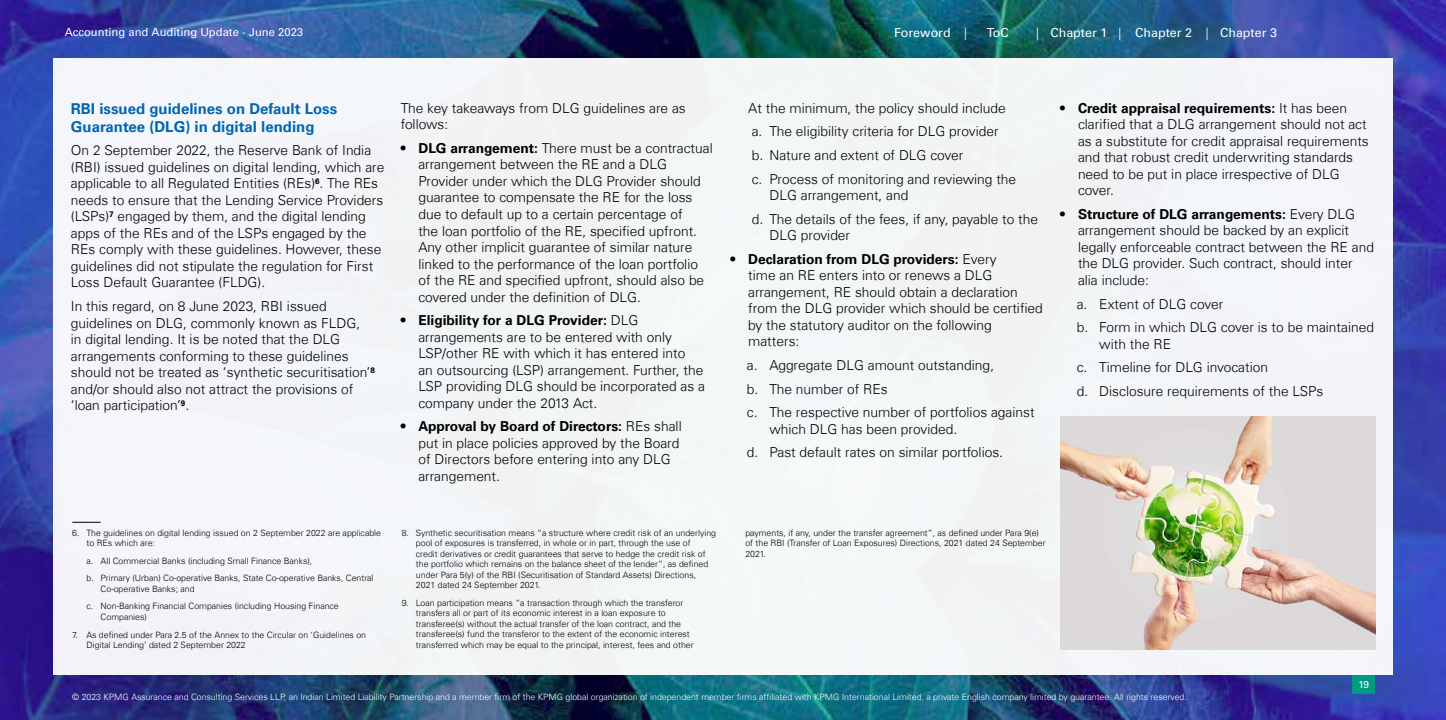
<style>
.page{position:relative;width:1446px;height:720px;background:#fff}
.page>*{position:absolute;margin:0;border:0;box-sizing:border-box;transform-origin:0 0}
.t1{font:700 15px/18px "Universfor KPMG";color:#0066b3}
.t2{font:300 13.75px/16.5px "Universfor KPMG";color:#000}
.t3{font:12.5px "Universfor KPMG";color:#fff}
.t4{font:11.25px "Universfor KPMG";color:#fff}
.t5{font:10px "Universfor KPMG";color:#fff}
.t6{font:300 8.75px/10.5px "Universfor KPMG";color:#000}
.t7{font:300 8.75px "Universfor KPMG";color:#fff}
.s1{font-weight:300}
.s2{font-weight:700}
</style>
<div class="page">
<img style="left:0;top:0;width:1446px;height:719px">
<div style="left:53px;top:58px;width:1340px;height:617px;background:#f3f6f8"></div>
<svg style="left:72px;top:521px;width:29px;height:1px"></svg>
<img style="left:1060px;top:416px;width:315px;height:233px">
<div style="left:1352px;top:675px;width:23px;height:18px;background:#009a81"></div>
<p class="t4" style="left:65px;top:26px;width:240px">Accounting and Auditing Update - June 2023</p>
<p class="t3" style="left:894px;top:25px;width:74px">Foreword <span class="s1">|</span></p>
<p class="t3" style="left:986px;top:25px;width:24px">ToC</p>
<p class="t3" style="left:1036px;top:25px;width:242px"><span class="s1">|</span> Chapter 1 <span class="s1">|</span> Chapter 2 <span class="s1">|</span> Chapter 3</p>
<p class="t1" style="left:71px;top:99px;width:268px">RBI issued guidelines on Default Loss<br>Guarantee (DLG) in digital lending</p>
<p class="t2" style="left:71px;top:142px;width:315px">On 2 September 2022, the Reserve Bank of India (RBI) issued guidelines on digital lending, which are applicable to all Regulated Entities (REs)<sup>6</sup>. The REs needs to ensure that the Lending Service Providers (LSPs)<sup>7</sup> engaged by them, and the digital lending apps of the REs and of the LSPs engaged by the REs comply with these guidelines. However, these guidelines did not stipulate the regulation for First Loss Default Guarantee (FLDG).</p>
<p class="t2" style="left:71px;top:298px;width:305px">In this regard, on 8 June 2023, RBI issued guidelines on DLG, commonly known as FLDG,<br>in digital lending. It is be noted that the DLG arrangements conforming to these guidelines should not be treated as ‘synthetic securitisation’<sup>8 </sup>and/or should also not attract the provisions of ‘loan participation’<sup>9</sup>.</p>
<p class="t2" style="left:401px;top:100px;width:287px">The key takeaways from DLG guidelines are as follows:</p>
<p class="t2" style="left:418px;top:140px;width:296px;text-indent:-18px"><span class="s2">• DLG arrangement:</span> There must be a contractual arrangement between the RE and a DLG Provider under which the DLG Provider should guarantee to compensate the RE for the loss due to default up to a certain percentage of<br>the loan portfolio of the RE, specified upfront.<br>Any other implicit guarantee of similar nature linked to the performance of the loan portfolio of the RE and specified upfront, should also be covered under the definition of DLG.</p>
<p class="t2" style="left:418px;top:312px;width:288px;text-indent:-18px"><span class="s2">• Eligibility for a DLG Provider:</span> DLG arrangements are to be entered with only LSP/other RE with which it has entered into<br>an outsourcing (LSP) arrangement. Further, the LSP providing DLG should be incorporated as a company under the 2013 Act.</p>
<p class="t2" style="left:418px;top:418px;width:265px;text-indent:-18px"><span class="s2">• Approval by Board of Directors:</span> REs shall put in place policies approved by the Board of Directors before entering into any DLG arrangement.</p>
<p class="t2" style="left:748px;top:96px;width:269px;line-height:23.6px">At the minimum, the policy should include a. The eligibility criteria for DLG provider<br>b. Nature and extent of DLG cover<br>c. Process of monitoring and reviewing the</p>
<p class="t2" style="left:752px;top:183px;width:288px;line-height:23.6px;text-indent:18px">DLG arrangement, and<br>d. The details of the fees, if any, payable to the</p>
<p class="t2" style="left:769px;top:227px;width:82px">DLG provider</p>
<p class="t2" style="left:748px;top:250px;width:296px;text-indent:-18px"><span class="s2">• Declaration from DLG providers:</span> Every<br>time an RE enters into or renews a DLG arrangement, RE should obtain a declaration from the DLG provider which should be certified by the statutory auditor on the following matters:</p>
<p class="t2" style="left:747px;top:353px;width:289px;line-height:23.6px">a. Aggregate DLG amount outstanding,<br>b. The number of REs<br>c. The respective number of portfolios against</p>
<p class="t2" style="left:747px;top:417px;width:258px;line-height:23.6px;text-indent:22px">which DLG has been provided.<br>d. Past default rates on similar portfolios.</p>
<p class="t2" style="left:1078px;top:99px;width:292px;text-indent:-18px"><span class="s2">• Credit appraisal requirements:</span> It has been clarified that a DLG arrangement should not act as a substitute for credit appraisal requirements and that robust credit underwriting standards need to be put in place irrespective of DLG cover.</p>
<p class="t2" style="left:1078px;top:206px;width:297px;text-indent:-18px"><span class="s2">• Structure of DLG arrangements:</span> Every DLG arrangement should be backed by an explicit legally enforceable contract between the RE and the DLG provider. Such contract, should inter alia include:</p>
<p class="t2" style="left:1077px;top:292px;width:299px;line-height:23.6px">a. Extent of DLG cover<br>b. Form in which DLG cover is to be maintained</p>
<p class="t2" style="left:1077px;top:332px;width:248px;line-height:23.6px;text-indent:22px">with the RE<br>c. Timeline for DLG invocation<br>d. Disclosure requirements of the LSPs</p>
<p class="t6" style="left:86px;top:527px;width:296px;text-indent:-14px">6. The guidelines on digital lending issued on 2 September 2022 are applicable to REs which are:</p>
<p class="t6" style="left:86px;top:551px;width:289px;line-height:17.6px">a. All Commercial Banks (including Small Finance Banks),<br>b. Primary (Urban) Co-operative Banks, State Co-operative Banks, Central</p>
<p class="t6" style="left:86px;top:579px;width:254px;line-height:17.6px;text-indent:14px">Co-operative Banks; and<br>c. Non-Banking Financial Companies (including Housing Finance</p>
<p class="t6" style="left:101px;top:611px;width:48px">Companies)</p>
<p class="t6" style="left:86px;top:629px;width:281px;text-indent:-14px">7. As defined under Para 2.5 of the Annex to the Circular on ‘Guidelines on<br>Digital Lending’ dated 2 September 2022</p>
<p class="t6" style="left:416px;top:527px;width:302px;text-indent:-14px">8. Synthetic securitisation means “a structure where credit risk of an underlying pool of exposures is transferred, in whole or in part, through the use of<br>credit derivatives or credit guarantees that serve to hedge the credit risk of the portfolio which remains on the balance sheet of the lender”, as defined under Para 5(y) of the RBI (Securitisation of Standard Assets) Directions, 2021 dated 24 September 2021.</p>
<p class="t6" style="left:416px;top:597px;width:279px;text-indent:-14px">9. Loan participation means “a transaction through which the transferor transfers all or part of its economic interest in a loan exposure to transferee(s) without the actual transfer of the loan contract, and the transferee(s) fund the transferor to the extent of the economic interest transferred which may be equal to the principal, interest, fees and other</p>
<p class="t6" style="left:745px;top:527px;width:302px">payments, if any, under the transfer agreement”, as defined under Para 9(e) of the RBI (Transfer of Loan Exposures) Directions, 2021 dated 24 September<br>2021.</p>
<p class="t5" style="left:1358px;top:678px;width:12px">19</p>
<p class="t7" style="left:72px;top:691px;width:1116px">© 2023 KPMG Assurance and Consulting Services LLP, an Indian Limited Liability Partnership and a member firm of the KPMG global organization of independent member firms affiliated with KPMG International Limited, a private English company limited by guarantee. All rights reserved.</p>
</div>
